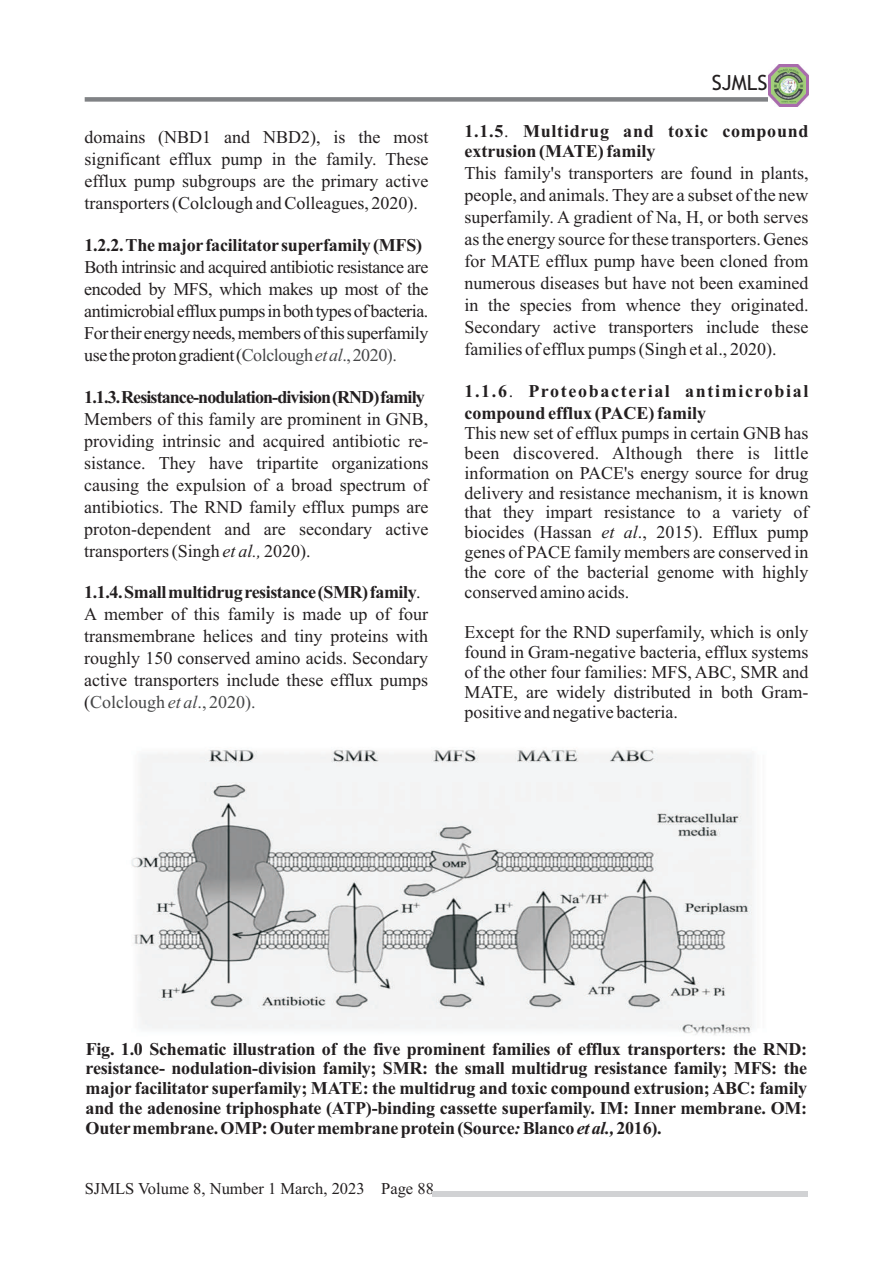
<style>
.page{position:relative;width:893px;height:1263px;background:#fff}
.page>*{position:absolute;margin:0;border:0;box-sizing:border-box;transform-origin:0 0}
.t1{font:21px "Trebuchet MS";color:#231f20}
.t2{font:18px/21.9px "Times New Roman";color:#231f20}
.t3{font:700 18px/20px "Times New Roman";letter-spacing:-.01em;color:#231f20;text-align:justify}
.t4{font:18px "Times New Roman";letter-spacing:-.025em;color:#231f20}
.t5{font:700 18px "Times New Roman";letter-spacing:-.05em;color:#231f20}
.t6{font:18px "Times New Roman";letter-spacing:.02em;color:#231f20}
.t7{font:700 18px "Times New Roman";letter-spacing:.09em;color:#231f20}
.t8{font:700 18px "Times New Roman";letter-spacing:.04em;color:#231f20}
.t9{font:18px "Times New Roman";color:#464748}
.t10{font:16.5px "Times New Roman";color:#231f20}
.s1{font-weight:400}
.s2{color:#464748}
.s3{font-style:italic;color:#464748}
.s4{font-style:italic}
.s5{color:#231f20}
</style>
<div class="page">
<img style="left:131px;top:749px;width:623px;height:286px">
<div style="left:85px;top:97px;width:689px;height:5px;background:#808285"></div>
<img style="left:769px;top:65px;width:39px;height:42px">
<div style="left:433px;top:1191px;width:375px;height:6px;background:#d1d2d4"></div>
<p class="t1" style="left:712px;top:74px;width:57px">SJMLS</p>
<p class="t8" style="left:465px;top:125px;width:346px">1.1.5<span class="s1">.</span> Multidrug and toxic compound</p>
<p class="t2" style="left:84px;top:128px;width:346px">domains (NBD1 and NBD2), is the most</p>
<p class="t3" style="left:465px;top:143px;width:193px">extrusion (MATE) family</p>
<p class="t2" style="left:84px;top:150px;width:346px">significant efflux pump in the family. These</p>
<p class="t2" style="left:465px;top:164px;width:346px">This family's transporters are found in plants,</p>
<p class="t2" style="left:84px;top:172px;width:346px">efflux pump subgroups are the primary active</p>
<p class="t2" style="left:465px;top:186px;width:346px">people, and animals. They are a subset of the new</p>
<p class="t2" style="left:84px;top:194px;width:335px">transporters (Colclough and Colleagues, 2020).</p>
<p class="t2" style="left:464px;top:208px;width:346px">superfamily. A gradient of Na, H, or both serves as the energy source for these transporters. Genes</p>
<p class="t3" style="left:84px;top:237px;width:339px">1.2.2.Themajorfacilitatorsuperfamily(MFS)</p>
<p class="t4" style="left:84px;top:260px;width:346px">Both intrinsic and acquired antibiotic resistance are</p>
<p class="t2" style="left:464px;top:252px;width:346px">for MATE efflux pump have been cloned from numerous diseases but have not been examined</p>
<p class="t4" style="left:84px;top:282px;width:346px">encoded by MFS, which makes up most of the</p>
<p class="t2" style="left:464px;top:296px;width:346px">in the species from whence they originated.</p>
<p class="t4" style="left:84px;top:304px;width:346px">antimicrobial effluxpumpsinbothtypesofbacteria.</p>
<p class="t2" style="left:464px;top:318px;width:346px">Secondary active transporters include these</p>
<p class="t4" style="left:84px;top:326px;width:346px">Fortheir energyneeds,membersofthissuperfamily</p>
<p class="t2" style="left:464px;top:340px;width:314px">families of efflux pumps (Singh et al., 2020).</p>
<p class="t4" style="left:84px;top:348px;width:314px">usetheprotongradient(<span class="s2">Colclough</span><span class="s3">etal</span><span class="s2">.,2020).</span></p>
<p class="t7" style="left:464px;top:385px;width:346px">1.1.6<span class="s1">.</span> Proteobacterial antimicrobial</p>
<p class="t5" style="left:84px;top:391px;width:342px">1.1.3.Resistance-nodulation-division(RND)family</p>
<p class="t2" style="left:84px;top:409px;width:346px">Members of this family are prominent in GNB,</p>
<p class="t3" style="left:464px;top:405px;width:243px">compound efflux (PACE) family</p>
<p class="t2" style="left:464px;top:423px;width:346px">This new set of efflux pumps in certain GNB has</p>
<p class="t2" style="left:84px;top:431px;width:346px">providing intrinsic and acquired antibiotic re-</p>
<p class="t6" style="left:464px;top:446px;width:346px">been discovered. Although there is little</p>
<p class="t2" style="left:84px;top:453px;width:346px">sistance. They have tripartite organizations</p>
<p class="t2" style="left:464px;top:463px;width:346px">information on PACE's energy source for drug</p>
<p class="t2" style="left:84px;top:475px;width:346px">causing the expulsion of a broad spectrum of</p>
<p class="t2" style="left:464px;top:483px;width:346px">delivery and resistance mechanism, it is known</p>
<p class="t2" style="left:84px;top:497px;width:346px">antibiotics. The RND family efflux pumps are</p>
<p class="t2" style="left:464px;top:503px;width:346px">that they impart resistance to a variety of</p>
<p class="t2" style="left:84px;top:519px;width:346px">proton-dependent and are secondary active</p>
<p class="t2" style="left:464px;top:523px;width:346px">biocides (Hassan <span class="s4">et al</span>., 2015). Efflux pump</p>
<p class="t2" style="left:84px;top:541px;width:228px">transporters (Singh <span class="s4">et al.,</span> 2020).</p>
<p class="t2" style="left:464px;top:544px;width:346px;line-height:20px">genes of PACE family members are conserved in the core of the bacterial genome with highly</p>
<p class="t3" style="left:84px;top:584px;width:338px">1.1.4.Smallmultidrugresistance(SMR)family<span class="s1">.</span></p>
<p class="t2" style="left:464px;top:583px;width:166px">conserved amino acids.</p>
<p class="t2" style="left:84px;top:605px;width:346px">A member of this family is made up of four</p>
<p class="t2" style="left:464px;top:623px;width:346px">Except for the RND superfamily, which is only</p>
<p class="t2" style="left:84px;top:627px;width:346px">transmembrane helices and tiny proteins with</p>
<p class="t2" style="left:464px;top:643px;width:346px">found in Gram-negative bacteria, efflux systems</p>
<p class="t2" style="left:84px;top:649px;width:346px">roughly 150 conserved amino acids. Secondary</p>
<p class="t2" style="left:464px;top:663px;width:346px">of the other four families: MFS, ABC, SMR and</p>
<p class="t2" style="left:84px;top:671px;width:346px">active transporters include these efflux pumps</p>
<p class="t2" style="left:464px;top:683px;width:346px">MATE, are widely distributed in both Gram-</p>
<p class="t9" style="left:84px;top:696px;width:173px"><span class="s5">(</span>Colclough <span class="s4">et al</span>., 2020).</p>
<p class="t2" style="left:464px;top:703px;width:215px">positive and negative bacteria.</p>
<p class="t3" style="left:86px;top:1040px;width:723px">Fig. 1.0 Schematic illustration of the five prominent families of efflux transporters: the RND: resistance- nodulation-division family; SMR: the small multidrug resistance family; MFS: the major facilitator superfamily; MATE: the multidrug and toxic compound extrusion;ABC: family and the adenosine triphosphate (ATP)-binding cassette superfamily. IM: Inner membrane. OM:<br>Outermembrane.OMP:Outermembraneprotein(Source<span class="s4">:</span>Blanco<span class="s4">etal.,</span>2016).</p>
<p class="t10" style="left:85px;top:1182px;width:351px">SJMLS Volume 8, Number 1 March, 2023 Page 88</p>
</div>
